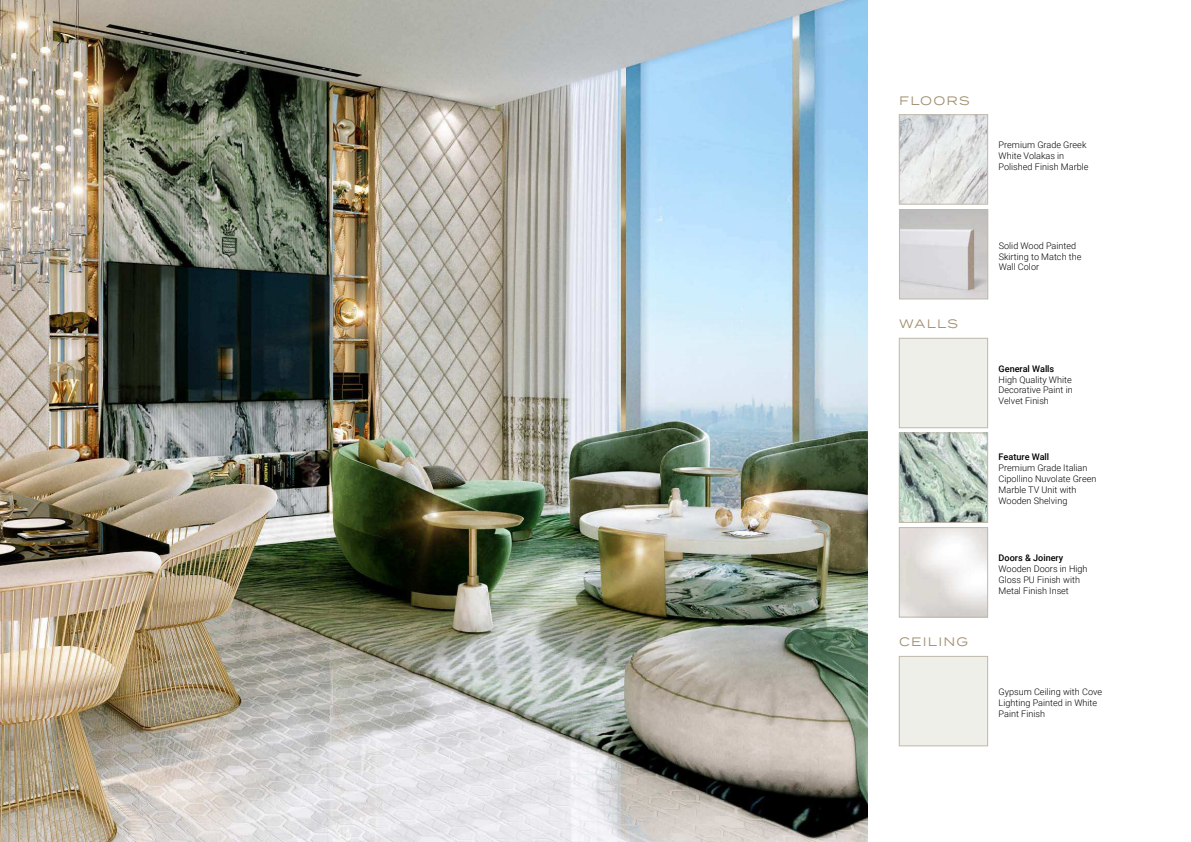
<style>
.page{position:relative;width:1191px;height:842px;background:#fff}
.page>*{position:absolute;margin:0;border:0;box-sizing:border-box;transform-origin:0 0}
.t1{font:12.2px "Termina";letter-spacing:.1em;color:#a18f70}
.t2{font:300 9.1px/10.9px "Roboto";color:#000}
.t3{font:500 9.1px "Roboto";color:#000}
</style>
<div class="page">
<img style="left:0;top:0;width:867px;height:842px">
<img style="left:901px;top:116px;width:85px;height:86px">
<div style="left:899px;top:114px;width:89px;height:90px;border:1px solid #c1b8aa"></div>
<div style="left:899px;top:656px;width:89px;height:90px;border:1px solid #c1b8aa"></div>
<div style="left:899px;top:338px;width:89px;height:90px;border:1px solid #c1b8aa"></div>
<div style="left:899px;top:527px;width:89px;height:90px;border:1px solid #c1b8aa"></div>
<img style="left:901px;top:211px;width:85px;height:86px">
<div style="left:899px;top:209px;width:89px;height:90px;border:1px solid #c1b8aa"></div>
<img style="left:901px;top:435px;width:85px;height:86px">
<div style="left:899px;top:433px;width:89px;height:90px;border:1px solid #c1b8aa"></div>
<h1 class="t1" style="left:899px;top:95px;width:72px">FLOORS</h1>
<h1 class="t1" style="left:899px;top:319px;width:60px">WALLS</h1>
<h1 class="t1" style="left:899px;top:637px;width:70px">CEILING</h1>
<p class="t2" style="left:998px;top:140px;width:91px">Premium Grade Greek<br>White Volakas in<br>Polished Finish Marble</p>
<p class="t2" style="left:998px;top:241px;width:84px">Solid Wood Painted<br>Skirting to Match the<br>Wall Color</p>
<p class="t3" style="left:998px;top:365px;width:57px">General Walls</p>
<p class="t2" style="left:998px;top:375px;width:76px;text-align:justify">High Quality White Decorative Paint in Velvet Finish</p>
<p class="t3" style="left:998px;top:454px;width:52px">Feature Wall</p>
<p class="t2" style="left:998px;top:463px;width:99px">Premium Grade Italian<br>Cipollino Nuvolate Green<br>Marble TV Unit with<br>Wooden Shelving</p>
<p class="t3" style="left:998px;top:554px;width:66px">Doors &amp; Joinery</p>
<p class="t2" style="left:998px;top:564px;width:90px">Wooden Doors in High<br>Gloss PU Finish with<br>Metal Finish Inset</p>
<p class="t2" style="left:998px;top:688px;width:105px">Gypsum Ceiling with Cove<br>Lighting Painted in White<br>Paint Finish</p>
</div>
